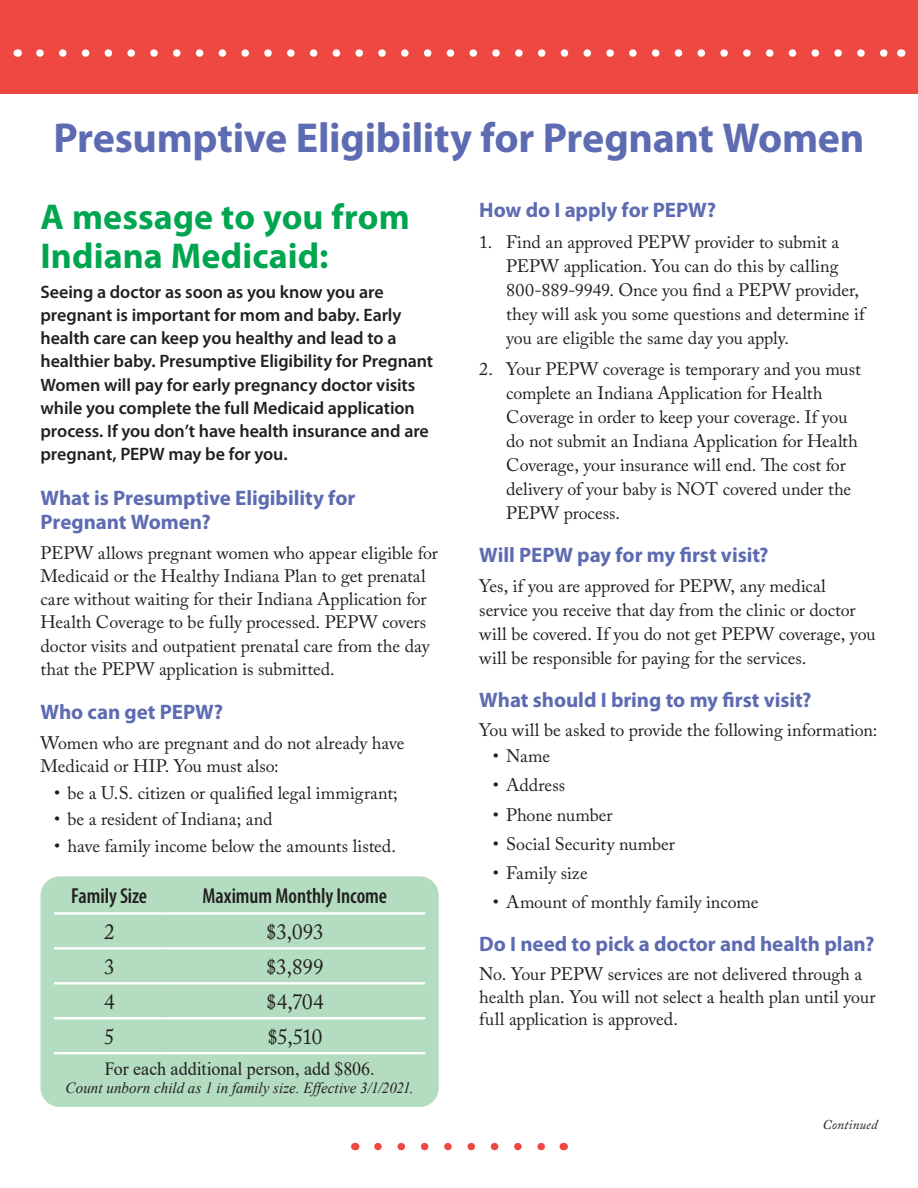
<style>
.page{position:relative;width:918px;height:1188px;background:#fff}
.page>*{position:absolute;margin:0;border:0;box-sizing:border-box;transform-origin:0 0}
.t1{font:700 42px "Myriad Pro";letter-spacing:-.01em;color:#5d6bb2}
.question{font:700 36px/39px "Myriad Pro";letter-spacing:.005em;color:#00a54f}
.question-2{font:600 condensed 21.75px "Myriad Pro";color:#231f20}
.text{font:21.75px "Adobe Caslon Pro";letter-spacing:-.01em;color:#231f20}
.question-3{font:700 21px/24px "Myriad Pro";letter-spacing:-.005em;color:#5d6bb2}
.t2{font:18.6px "Times New Roman";color:#231f20}
.text-2{font:18px/24px "Adobe Caslon Pro";letter-spacing:-.005em;color:#231f20}
.text-3{font:600 18px/23.2px "Myriad Pro";letter-spacing:-.005em;color:#231f20}
.t3{font:italic 15.6px "Times New Roman";letter-spacing:.005em;color:#231f20}
.text-4{font:italic 13.5px "Adobe Caslon Pro";letter-spacing:.01em;color:#231f20}
</style>
<div class="page">
<div style="left:40px;top:876px;width:399px;height:231px;background:#b3dcc0;border-radius:19px"></div>
<hr style="left:54px;top:912px;width:111px;height:3px;background:#fff">
<hr style="left:165px;top:912px;width:260px;height:3px;background:#fff">
<hr style="left:54px;top:947px;width:111px;height:3px;background:#fff">
<hr style="left:165px;top:947px;width:260px;height:3px;background:#fff">
<hr style="left:54px;top:982px;width:111px;height:2px;background:#fff">
<hr style="left:165px;top:982px;width:260px;height:2px;background:#fff">
<hr style="left:54px;top:1017px;width:111px;height:2px;background:#fff">
<hr style="left:165px;top:1017px;width:260px;height:2px;background:#fff">
<hr style="left:54px;top:1052px;width:111px;height:2px;background:#fff">
<hr style="left:165px;top:1052px;width:260px;height:2px;background:#fff">
<div style="left:0;top:0;width:918px;height:94px;background:#ef4842"></div>
<svg style="left:378px;top:1143px;width:167px;height:7px"></svg>
<svg style="left:40px;top:49px;width:848px;height:8px"></svg>
<p class="t1" style="left:53px;top:111px;width:813px">Presumptive Eligibility for Pregnant Women</p>
<p class="question" style="left:40px;top:196px;width:371px">A message to you from<br>Indiana Medicaid:</p>
<p class="text-3" style="left:40px;top:279px;width:394px">Seeing a doctor as soon as you know you are pregnant is important for mom and baby. Early health care can keep you healthy and lead to a healthier baby. Presumptive Eligibility for Pregnant Women will pay for early pregnancy doctor visits while you complete the full Medicaid application process. If you don’t have health insurance and are pregnant, PEPW may be for you.</p>
<p class="question-3" style="left:40px;top:485px;width:316px">What is Presumptive Eligibility for<br>Pregnant Women?</p>
<p class="text-2" style="left:40px;top:541px;width:399px;line-height:23.2px">PEPW allows pregnant women who appear eligible for Medicaid or the Healthy Indiana Plan to get prenatal care without waiting for their Indiana Application for Health Coverage to be fully processed. PEPW covers doctor visits and outpatient prenatal care from the day that the PEPW application is submitted.</p>
<p class="question-3" style="left:40px;top:699px;width:184px">Who can get PEPW?</p>
<p class="text-2" style="left:40px;top:731px;width:365px;line-height:23.2px">Women who are pregnant and do not already have<br>Medicaid or HIP. You must also:</p>
<p class="text-2" style="left:54px;top:781px;width:345px">• be a U.S. citizen or qualified legal immigrant;</p>
<p class="text-2" style="left:54px;top:807px;width:220px">• be a resident of Indiana; and</p>
<p class="text-2" style="left:54px;top:834px;width:343px">• have family income below the amounts listed.</p>
<p class="question-2" style="left:71px;top:882px;width:77px">Family Size</p>
<p class="question-2" style="left:203px;top:882px;width:186px">Maximum Monthly Income</p>
<p class="text" style="left:104px;top:919px;width:12px">2</p>
<p class="text" style="left:266px;top:919px;width:59px">$3,093</p>
<p class="text" style="left:104px;top:954px;width:12px">3</p>
<p class="text" style="left:266px;top:954px;width:59px">$3,899</p>
<p class="text" style="left:104px;top:989px;width:12px">4</p>
<p class="text" style="left:266px;top:989px;width:59px">$4,704</p>
<p class="text" style="left:104px;top:1023px;width:12px">5</p>
<p class="text" style="left:267px;top:1023px;width:57px">$5,510</p>
<p class="t2" style="left:105px;top:1055px;width:271px">For each additional person, add $806.</p>
<p class="t3" style="left:66px;top:1077px;width:350px">Count unborn child as 1 in family size. Effective 3/1/2021.</p>
<p class="question-3" style="left:479px;top:198px;width:238px">How do I apply for PEPW?</p>
<p class="text-2" style="left:506px;top:230px;width:360px;text-indent:-27px">1. Find an approved PEPW provider to submit a PEPW application. You can do this by calling 800-889-9949. Once you find a PEPW provider, they will ask you some questions and determine if you are eligible the same day you apply.</p>
<p class="text-2" style="left:506px;top:357px;width:356px;text-indent:-27px">2. Your PEPW coverage is temporary and you must complete an Indiana Application for Health Coverage in order to keep your coverage. If you do not submit an Indiana Application for Health Coverage, your insurance will end. The cost for delivery of your baby is NOT covered under the PEPW process.</p>
<p class="question-3" style="left:479px;top:542px;width:291px">Will PEPW pay for my first visit?</p>
<p class="text-2" style="left:479px;top:574px;width:398px">Yes, if you are approved for PEPW, any medical service you receive that day from the clinic or doctor will be covered. If you do not get PEPW coverage, you will be responsible for paying for the services.</p>
<p class="question-3" style="left:479px;top:687px;width:334px">What should I bring to my first visit?</p>
<p class="text-2" style="left:479px;top:718px;width:400px">You will be asked to provide the following information:</p>
<p class="text-2" style="left:493px;top:744px;width:59px">• Name</p>
<p class="text-2" style="left:493px;top:773px;width:74px">• Address</p>
<p class="text-2" style="left:493px;top:802px;width:121px">• Phone number</p>
<p class="text-2" style="left:493px;top:832px;width:184px">• Social Security number</p>
<p class="text-2" style="left:493px;top:861px;width:97px">• Family size</p>
<p class="text-2" style="left:493px;top:890px;width:267px">• Amount of monthly family income</p>
<p class="question-3" style="left:479px;top:931px;width:397px">Do I need to pick a doctor and health plan?</p>
<p class="text-2" style="left:479px;top:963px;width:398px;line-height:22.5px">No. Your PEPW services are not delivered through a health plan. You will not select a health plan until your full application is approved.</p>
<p class="text-4" style="left:823px;top:1117px;width:56px">Continued</p>
</div>
